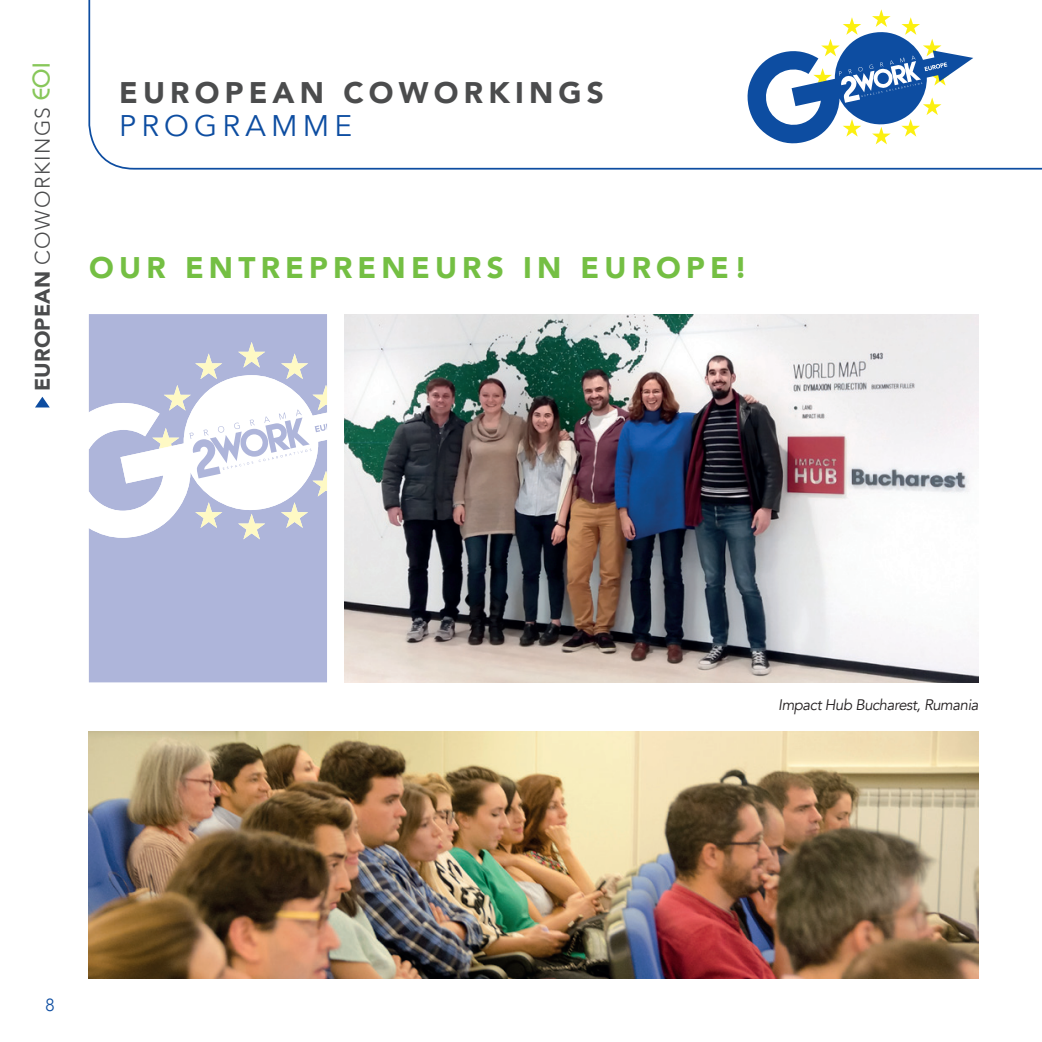
<style>
.page{position:relative;width:1042px;height:1042px;background:#fff}
.page>*{position:absolute;margin:0;border:0;box-sizing:border-box;transform-origin:0 0}
.t1{font:900 29.75px "Avenir";letter-spacing:.175em;color:#74bf43}
.t2{font:900 29.75px "Avenir";letter-spacing:.175em;color:#4b4c4d}
.t3{font:29.75px "Avenir";letter-spacing:.175em;color:#0d4da1}
.t4{font:300 21px "Avenir";letter-spacing:.07em;color:#4b4c4d}
.t5{font:300 17.5px "Avenir";color:#0d4da1}
.t6{font:italic 15.22px "Avenir";letter-spacing:-.03em;color:#231f20}
.s1{font-weight:900}
.s2{font-family:"Bauhaus Std";font-weight:500;font-size:24.5px;color:#88c75a}
</style>
<div class="page">
<svg style="left:35px;top:397px;width:15px;height:10px"></svg>
<svg style="left:88px;top:0;width:954px;height:170px"></svg>
<div style="left:89px;top:314px;width:238px;height:368px;background:#aeb5da"></div>
<svg style="left:89px;top:342px;width:238px;height:197px"></svg>
<img style="left:344px;top:314px;width:634px;height:368px">
<img style="left:88px;top:732px;width:891px;height:247px">
<h2 class="t4" style="left:30px;top:391px;width:330px;rotate:-90deg"><span class="s1">EUROPEAN</span> COWORKINGS <span class="s2">eoi</span></h2>
<h1 class="t2" style="left:119px;top:67px;width:486px">EUROPEAN COWORKINGS</h1>
<h1 class="t3" style="left:119px;top:108px;width:234px">PROGRAMME</h1>
<h1 class="t1" style="left:89px;top:242px;width:659px">OUR ENTREPRENEURS IN EUROPE!</h1>
<p class="t5" style="left:45px;top:995px;width:11px">8</p>
<p class="t6" style="left:778px;top:696px;width:202px">Impact Hub Bucharest, Rumania</p>
</div>
